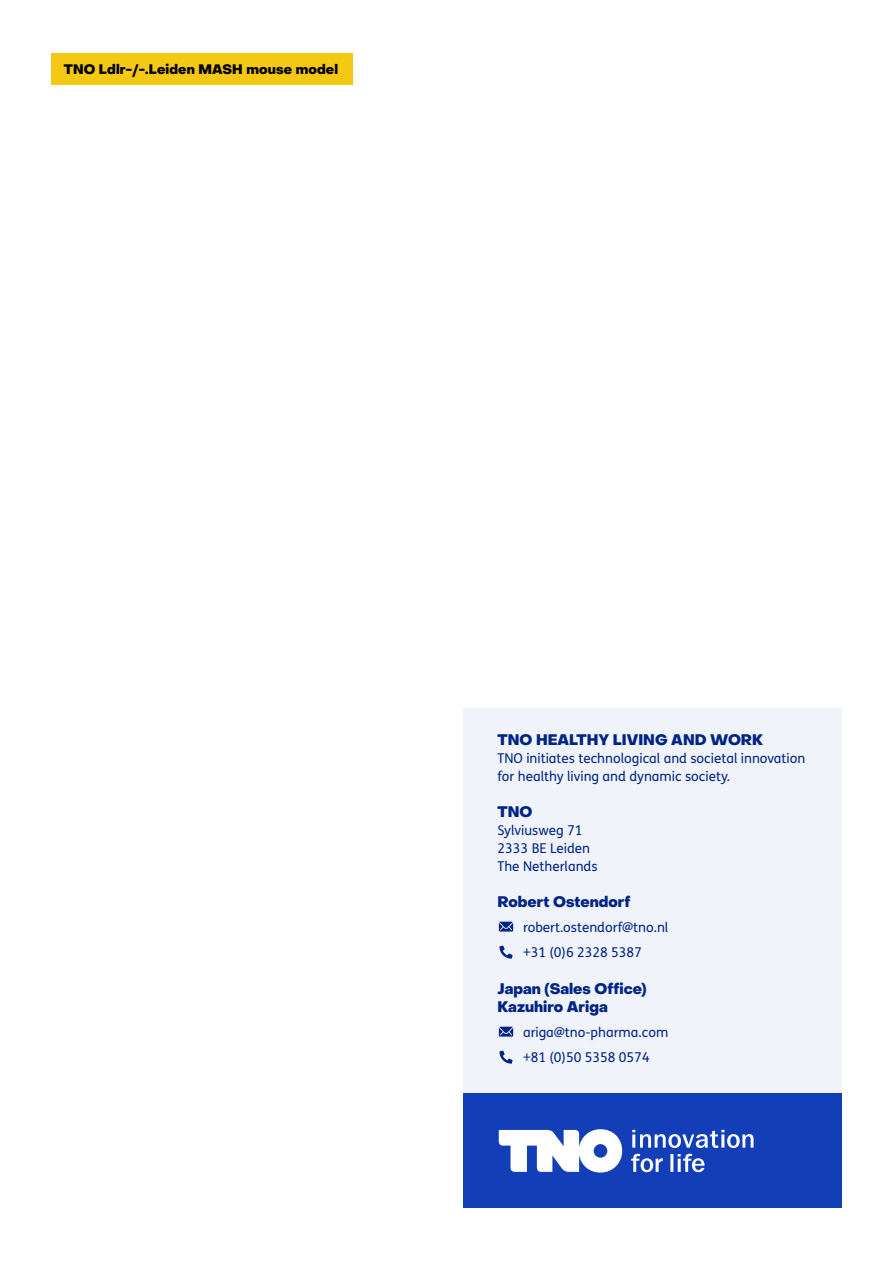
<style>
.page{position:relative;width:893px;height:1263px;background:#fff}
.page>*{position:absolute;margin:0;border:0;box-sizing:border-box;transform-origin:0 0}
.t1{font:800 15px/18px "PP Object Sans";color:#002484}
.t2{font:13.5px/18px "FS Me Pro";color:#002484}
.t3{font:800 13.5px "PP Object Sans";letter-spacing:.01em;color:#000106}
</style>
<div class="page">
<div style="left:463px;top:1093px;width:379px;height:115px;background:#123eb7"></div>
<svg style="left:499px;top:1129px;width:123px;height:43px"></svg>
<svg style="left:631px;top:1154px;width:73px;height:18px"></svg>
<svg style="left:632px;top:1130px;width:121px;height:18px"></svg>
<div style="left:463px;top:709px;width:379px;height:384px;background:#f0f3fa"></div>
<svg style="left:499px;top:945px;width:14px;height:14px"></svg>
<svg style="left:499px;top:1050px;width:14px;height:14px"></svg>
<svg style="left:499px;top:922px;width:14px;height:9px"></svg>
<svg style="left:499px;top:1027px;width:14px;height:9px"></svg>
<div style="left:51px;top:53px;width:302px;height:32px;background:#f5c814"></div>
<p class="t3" style="left:64px;top:61px;width:276px">TNO Ldlr-/-.Leiden MASH mouse model</p>
<p class="t1" style="left:497px;top:731px;width:267px">TNO HEALTHY LIVING AND WORK</p>
<p class="t2" style="left:497px;top:749px;width:309px">TNO initiates technological and societal innovation for healthy living and dynamic society.</p>
<p class="t1" style="left:497px;top:803px;width:36px">TNO</p>
<p class="t2" style="left:497px;top:821px;width:102px">Sylviusweg 71<br>2333 BE Leiden<br>The Netherlands</p>
<p class="t1" style="left:497px;top:893px;width:135px">Robert Ostendorf</p>
<p class="t2" style="left:523px;top:918px;width:147px">robert.ostendorf@tno.nl</p>
<p class="t2" style="left:523px;top:943px;width:120px">+31 (0)6 2328 5387</p>
<p class="t1" style="left:497px;top:980px;width:151px">Japan (Sales Office)<br>Kazuhiro Ariga</p>
<p class="t2" style="left:523px;top:1023px;width:147px">ariga@tno-pharma.com</p>
<p class="t2" style="left:523px;top:1048px;width:128px">+81 (0)50 5358 0574</p>
</div>
